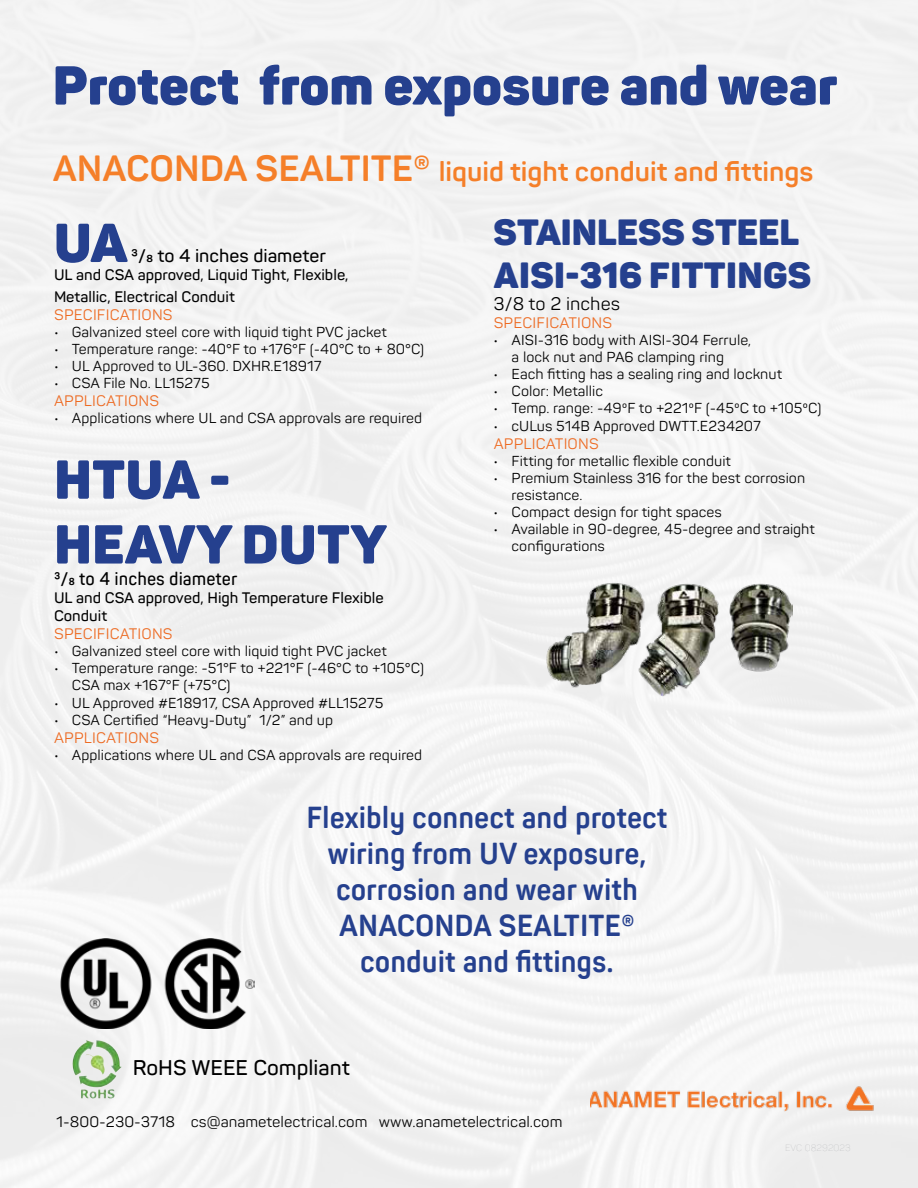
<style>
.page{position:relative;width:918px;height:1188px;background:#fff}
.page>*{position:absolute;margin:0;border:0;box-sizing:border-box;transform-origin:0 0}
.t1{font:900 54px/64.8px "Panton";color:#25408e}
.t2{font:900 36px/43.2px "Panton";color:#25408e}
.t3{font:700 30px/36px "Panton Narrow";color:#25408e;text-align:center}
.t4{font:700 27px "Panton";color:#f57f29}
.t5{font:600 21px "Panton";color:#000}
.t6{font:600 18px "Panton";color:#000}
.t7{font:600 18px "Panton Narrow";color:#000}
.t8{font:18px "Panton";color:#000}
.t9{font:600 15px/21.6px "Panton";color:#000}
.t10{font:15px "Panton";letter-spacing:.01em;color:#ed6b23}
.t11{font:15px "Panton";color:#000}
.t12{font:14.25px/17.1px "Panton";color:#000}
.s1{font-size:36px}
</style>
<div class="page">
<img style="left:71px;top:1040px;width:51px;height:60px">
<img style="left:590px;top:1086px;width:287px;height:27px">
<img style="left:544px;top:581px;width:249px;height:115px">
<img style="left:59px;top:938px;width:196px;height:91px">
<h1 class="t1" style="left:53px;top:58px;width:786px">Protect from exposure and wear</h1>
<h3 class="t4" style="left:53px;top:160px;width:762px"><span class="s1">ANACONDA SEALTITE®</span> liquid tight conduit and fittings</h3>
<h1 class="t1" style="left:54px;top:216px;width:75px">UA</h1>
<p class="t6" style="left:131px;top:249px;width:197px">3/8 to 4 inches diameter</p>
<p class="t9" style="left:54px;top:266px;width:296px">UL and CSA approved, Liquid Tight, Flexible,<br>Metallic, Electrical Conduit</p>
<p class="t10" style="left:54px;top:309px;width:120px">SPECIFICATIONS</p>
<p class="t12" style="left:54px;top:325px;width:334px">• Galvanized steel core with liquid tight PVC jacket</p>
<p class="t12" style="left:54px;top:342px;width:372px">• Temperature range: -40°F to +176°F (-40°C to + 80°C)</p>
<p class="t12" style="left:54px;top:359px;width:269px">• UL Approved to UL-360. DXHR.E18917</p>
<p class="t12" style="left:54px;top:376px;width:157px">• CSA File No. LL15275</p>
<p class="t10" style="left:54px;top:395px;width:107px">APPLICATIONS</p>
<p class="t12" style="left:54px;top:411px;width:370px">• Applications where UL and CSA approvals are required</p>
<h1 class="t1" style="left:54px;top:452px;width:334px">HTUA -<br>HEAVY DUTY</h1>
<p class="t7" style="left:54px;top:568px;width:185px">3/8 to 4 inches diameter</p>
<p class="t9" style="left:54px;top:590px;width:331px;line-height:18px">UL and CSA approved, High Temperature Flexible<br>Conduit</p>
<p class="t10" style="left:54px;top:628px;width:120px">SPECIFICATIONS</p>
<p class="t12" style="left:54px;top:644px;width:334px">• Galvanized steel core with liquid tight PVC jacket</p>
<p class="t12" style="left:72px;top:661px;width:354px;text-indent:-18px">• Temperature range: -51°F to +221°F (-46°C to +105°C)<br>CSA max +167°F (+75°C)</p>
<p class="t12" style="left:54px;top:695px;width:331px">• UL Approved #E18917, CSA Approved #LL15275</p>
<p class="t12" style="left:54px;top:713px;width:281px">• CSA Certified “Heavy-Duty” 1/2” and up</p>
<p class="t10" style="left:54px;top:732px;width:107px">APPLICATIONS</p>
<p class="t12" style="left:54px;top:748px;width:370px">• Applications where UL and CSA approvals are required</p>
<h2 class="t2" style="left:494px;top:214px;width:319px">STAINLESS STEEL<br>AISI-316 FITTINGS</h2>
<p class="t8" style="left:494px;top:297px;width:128px">3/8 to 2 inches</p>
<p class="t10" style="left:494px;top:317px;width:120px">SPECIFICATIONS</p>
<p class="t12" style="left:512px;top:333px;width:241px;text-indent:-18px">• AISI-316 body with AISI-304 Ferrule, a lock nut and PA6 clamping ring</p>
<p class="t12" style="left:494px;top:367px;width:290px">• Each fitting has a sealing ring and locknut</p>
<p class="t12" style="left:494px;top:384px;width:111px">• Color: Metallic</p>
<p class="t12" style="left:494px;top:401px;width:329px">• Temp. range: -49ºF to +221ºF (-45ºC to +105ºC)</p>
<p class="t12" style="left:494px;top:419px;width:269px">• cULus 514B Approved DWTT.E234207</p>
<p class="t10" style="left:494px;top:437px;width:107px">APPLICATIONS</p>
<p class="t12" style="left:494px;top:454px;width:239px">• Fitting for metallic flexible conduit</p>
<p class="t12" style="left:512px;top:471px;width:295px;text-indent:-18px">• Premium Stainless 316 for the best corrosion resistance.</p>
<p class="t12" style="left:494px;top:505px;width:230px">• Compact design for tight spaces</p>
<p class="t12" style="left:512px;top:522px;width:305px;text-indent:-18px">• Available in 90-degree, 45-degree and straight configurations</p>
<h3 class="t3" style="left:306px;top:802px;width:363px">Flexibly connect and protect wiring from UV exposure, corrosion and wear with<br>ANACONDA SEALTITE® conduit and fittings.</h3>
<h3 class="t5" style="left:133px;top:1059px;width:219px">RoHS WEEE Compliant</h3>
<p class="t11" style="left:56px;top:1116px;width:508px">1-800-230-3718 cs@anametelectrical.com www.anametelectrical.com</p>
</div>
